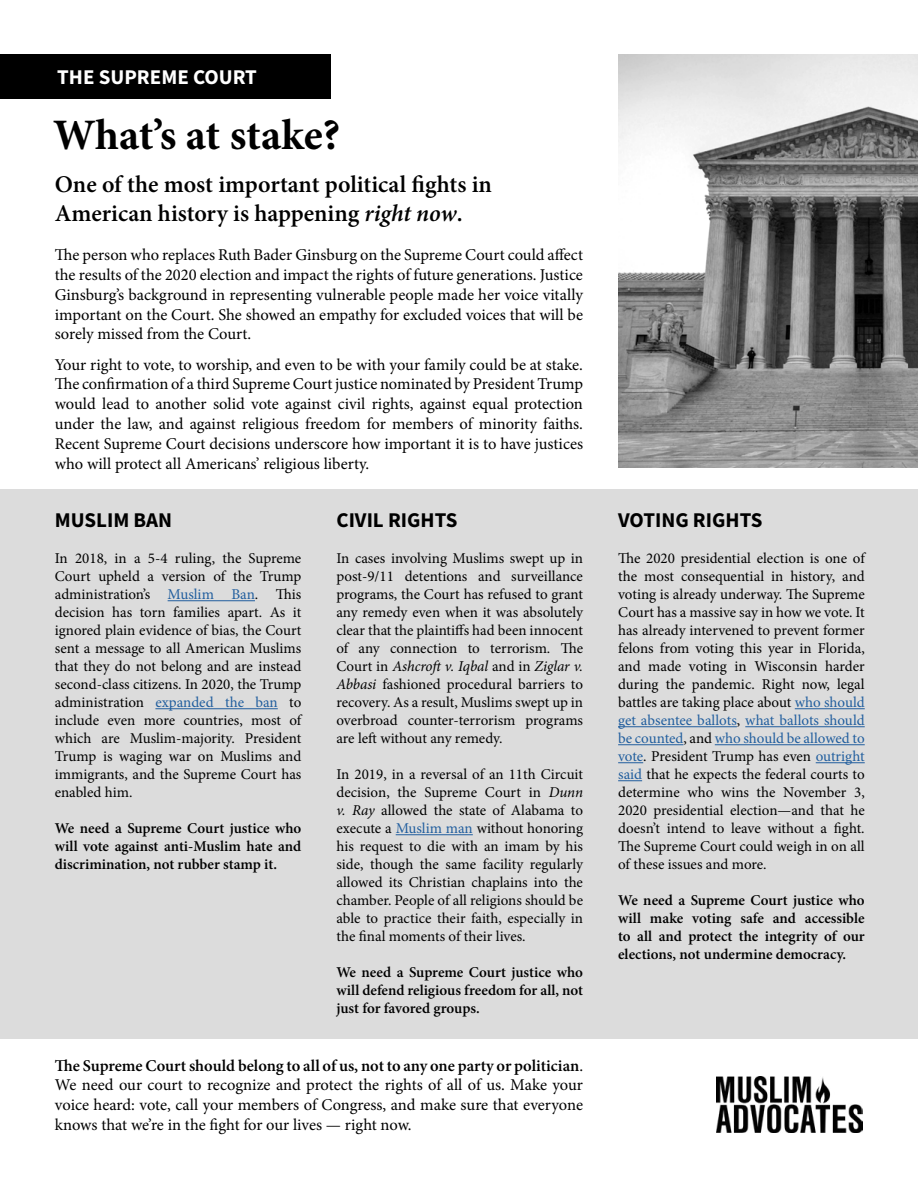
<style>
.page{position:relative;width:918px;height:1188px;background:#fff}
.page>*{position:absolute;margin:0;border:0;box-sizing:border-box;transform-origin:0 0}
.t1{font:700 43.5px "Minion Pro";color:#000}
.t2{font:600 24px/28.8px "Minion Pro";color:#000}
.t3{font:700 21px "Source Sans Pro";color:#000}
.t4{font:700 21px "Source Sans Pro";color:#fff}
.t5{font:16.5px/19.8px "Minion Pro";color:#000;text-align:justify}
.t6{font:15px/18px "Minion Pro";color:#000;text-align:justify}
.t7{font:600 15px/18px "Minion Pro";color:#000;text-align:justify}
.s1{font-style:italic}
.s2{color:#215e9e}
.s3{font-weight:600}
</style>
<div class="page">
<div style="left:0;top:489px;width:918px;height:550px;background:#dcdcdc"></div>
<hr style="left:168px;top:600px;width:87px;height:1px;background:#215e9e">
<hr style="left:155px;top:708px;width:123px;height:1px;background:#215e9e">
<hr style="left:396px;top:834px;width:77px;height:1px;background:#215e9e">
<hr style="left:795px;top:708px;width:70px;height:1px;background:#215e9e">
<hr style="left:618px;top:726px;width:119px;height:1px;background:#215e9e">
<hr style="left:745px;top:726px;width:120px;height:1px;background:#215e9e">
<hr style="left:618px;top:744px;width:65px;height:1px;background:#215e9e">
<hr style="left:715px;top:744px;width:150px;height:1px;background:#215e9e">
<svg style="left:618px;top:762px;width:25px;height:1px"></svg>
<hr style="left:816px;top:762px;width:49px;height:1px;background:#215e9e">
<svg style="left:618px;top:780px;width:24px;height:1px"></svg>
<img style="left:618px;top:54px;width:300px;height:414px">
<div style="left:0;top:54px;width:330px;height:44px;background:#000"></div>
<img style="left:716px;top:1076px;width:147px;height:56px">
<h3 class="t4" style="left:57px;top:63px;width:201px">THE SUPREME COURT</h3>
<h1 class="t1" style="left:53px;top:105px;width:289px">What’s at stake?</h1>
<h2 class="t2" style="left:55px;top:170px;width:439px">One of the most important political fights in<br>American history is happening <span class="s1">right now</span>.</h2>
<p class="t5" style="left:55px;top:245px;width:530px">The person who replaces Ruth Bader Ginsburg on the Supreme Court could affect the results of the 2020 election and impact the rights of future generations. Justice Ginsburg’s background in representing vulnerable people made her voice vitally important on the Court. She showed an empathy for excluded voices that will be sorely missed from the Court.</p>
<p class="t5" style="left:55px;top:355px;width:530px">Your right to vote, to worship, and even to be with your family could be at stake.<br>The confirmation of a third Supreme Court justice nominated by President Trump would lead to another solid vote against civil rights, against equal protection under the law, and against religious freedom for members of minority faiths.<br>Recent Supreme Court decisions underscore how important it is to have justices who will protect all Americans’ religious liberty.</p>
<h3 class="t3" style="left:55px;top:506px;width:119px">MUSLIM BAN</h3>
<p class="t6" style="left:55px;top:550px;width:248px">In 2018, in a 5-4 ruling, the Supreme Court upheld a version of the Trump administration’s <span class="s2">Muslim Ban</span>. This decision has torn families apart. As it ignored plain evidence of bias, the Court sent a message to all American Muslims that they do not belong and are instead second-class citizens. In 2020, the Trump administration <span class="s2">expanded the ban</span> to include even more countries, most of which are Muslim-majority. President Trump is waging war on Muslims and immigrants, and the Supreme Court has enabled him.</p>
<p class="t7" style="left:55px;top:819px;width:248px">We need a Supreme Court justice who will vote against anti-Muslim hate and discrimination, not rubber stamp it.</p>
<h3 class="t3" style="left:336px;top:506px;width:123px">CIVIL RIGHTS</h3>
<p class="t6" style="left:336px;top:550px;width:248px">In cases involving Muslims swept up in post-9/11 detentions and surveillance programs, the Court has refused to grant any remedy even when it was absolutely clear that the plaintiffs had been innocent of any connection to terrorism. The Court in <span class="s1">Ashcroft v. Iqbal</span> and in <span class="s1">Ziglar v.<br>Abbasi</span> fashioned procedural barriers to recovery. As a result, Muslims swept up in overbroad counter-terrorism programs are left without any remedy.</p>
<p class="t6" style="left:336px;top:766px;width:248px">In 2019, in a reversal of an 11th Circuit decision, the Supreme Court in <span class="s1">Dunn v. Ray</span> allowed the state of Alabama to execute a <span class="s2">Muslim man</span> without honoring his request to die with an imam by his side, though the same facility regularly allowed its Christian chaplains into the chamber. People of all religions should be able to practice their faith, especially in the final moments of their lives.</p>
<p class="t7" style="left:336px;top:963px;width:248px">We need a Supreme Court justice who will defend religious freedom for all, not just for favored groups.</p>
<p class="t5" style="left:55px;top:1055px;width:530px"><span class="s3">The Supreme Court should belong to all of us, not to any one party or politician</span>.<br>We need our court to recognize and protect the rights of all of us. Make your voice heard: vote, call your members of Congress, and make sure that everyone knows that we’re in the fight for our lives — right now.</p>
<h3 class="t3" style="left:618px;top:506px;width:146px">VOTING RIGHTS</h3>
<p class="t6" style="left:618px;top:550px;width:248px">The 2020 presidential election is one of the most consequential in history, and voting is already underway. The Supreme Court has a massive say in how we vote. It has already intervened to prevent former felons from voting this year in Florida, and made voting in Wisconsin harder during the pandemic. Right now, legal battles are taking place about <span class="s2">who should get absentee ballots</span>, <span class="s2">what ballots should be counted</span>, and <span class="s2">who should be allowed to vote</span>. President Trump has even <span class="s2">outright said</span> that he expects the federal courts to determine who wins the November 3, 2020 presidential election—and that he doesn’t intend to leave without a fight.<br>The Supreme Court could weigh in on all of these issues and more.</p>
<p class="t7" style="left:618px;top:891px;width:248px">We need a Supreme Court justice who will make voting safe and accessible to all and protect the integrity of our elections, not undermine democracy.</p>
</div>
